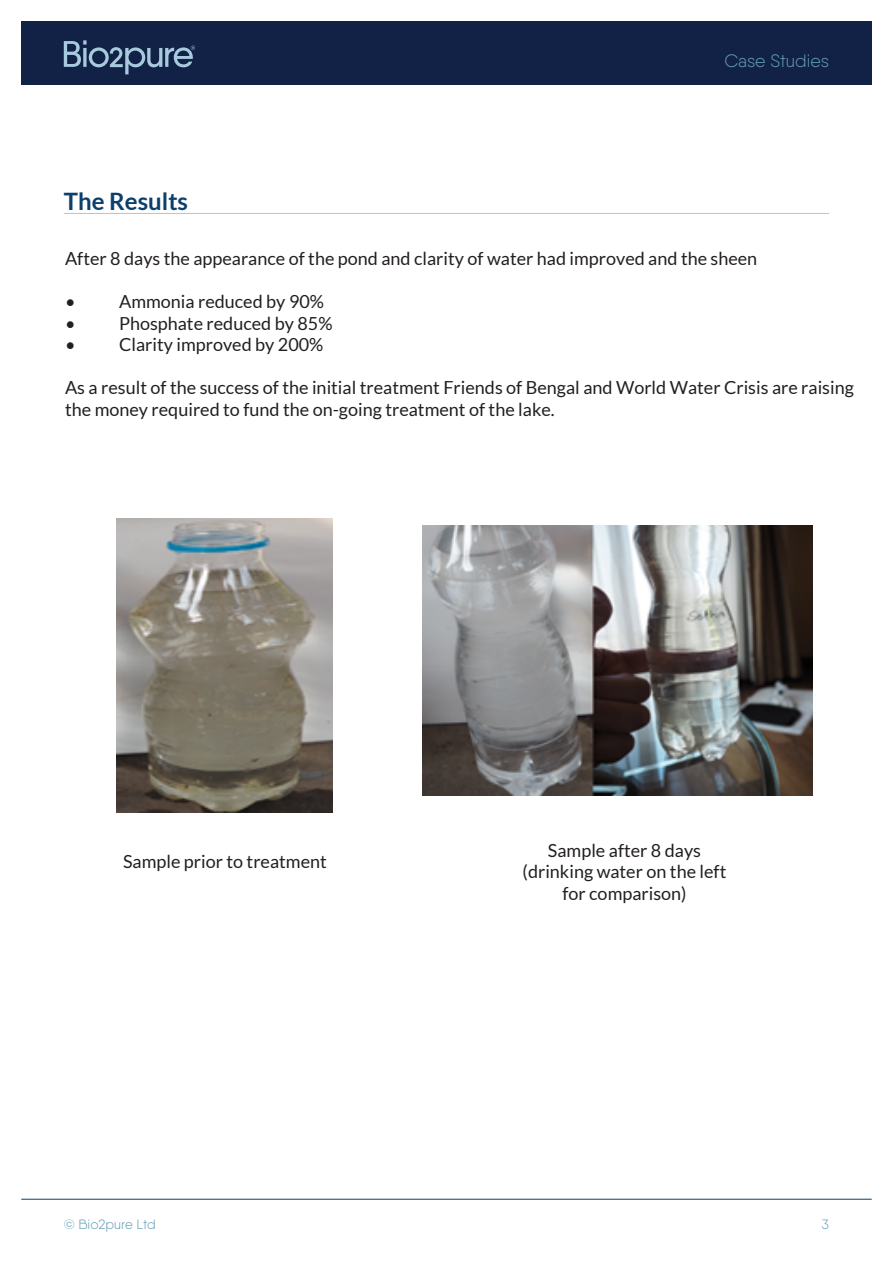
<style>
.page{position:relative;width:893px;height:1263px;background:#fff}
.page>*{position:absolute;margin:0;border:0;box-sizing:border-box;transform-origin:0 0}
.t1{font:700 24px "Lato";color:#0b406d}
.t2{font:18px/21.6px "Lato";color:#231f20}
.t3{font:300 18px "Qanelas";color:#629bb5}
.t4{font:300 13.5px "Qanelas";color:#629bb5}
</style>
<div class="page">
<div style="left:21px;top:21px;width:851px;height:64px;background:#122247"></div>
<svg style="left:64px;top:40px;width:131px;height:34px"></svg>
<hr style="left:21px;top:1199px;width:851px;height:1px;background:#0b406d">
<hr style="left:64px;top:213px;width:765px;height:1px;background:#a7cadd">
<img style="left:117px;top:518px;width:215px;height:294px">
<img style="left:422px;top:526px;width:390px;height:270px">
<h1 class="t1" style="left:64px;top:187px;width:126px">The Results</h1>
<p class="t3" style="left:724px;top:50px;width:106px">Case Studies</p>
<p class="t2" style="left:65px;top:247px;width:694px">After 8 days the appearance of the pond and clarity of water had improved and the sheen</p>
<p class="t2" style="left:65px;top:291px;width:12px">•</p>
<p class="t2" style="left:119px;top:291px;width:206px">Ammonia reduced by 90%</p>
<p class="t2" style="left:65px;top:312px;width:12px">•</p>
<p class="t2" style="left:119px;top:312px;width:215px">Phosphate reduced by 85%</p>
<p class="t2" style="left:65px;top:334px;width:12px">•</p>
<p class="t2" style="left:119px;top:334px;width:206px">Clarity improved by 200%</p>
<p class="t2" style="left:65px;top:377px;width:790px">As a result of the success of the initial treatment Friends of Bengal and World Water Crisis are raising the money required to fund the on-going treatment of the lake.</p>
<p class="t2" style="left:123px;top:851px;width:205px">Sample prior to treatment</p>
<p class="t2" style="left:523px;top:839px;width:205px;text-align:center">Sample after 8 days (drinking water on the left for comparison)</p>
<p class="t4" style="left:64px;top:1215px;width:93px">© Bio2pure Ltd</p>
<p class="t4" style="left:822px;top:1216px;width:9px">3</p>
</div>
